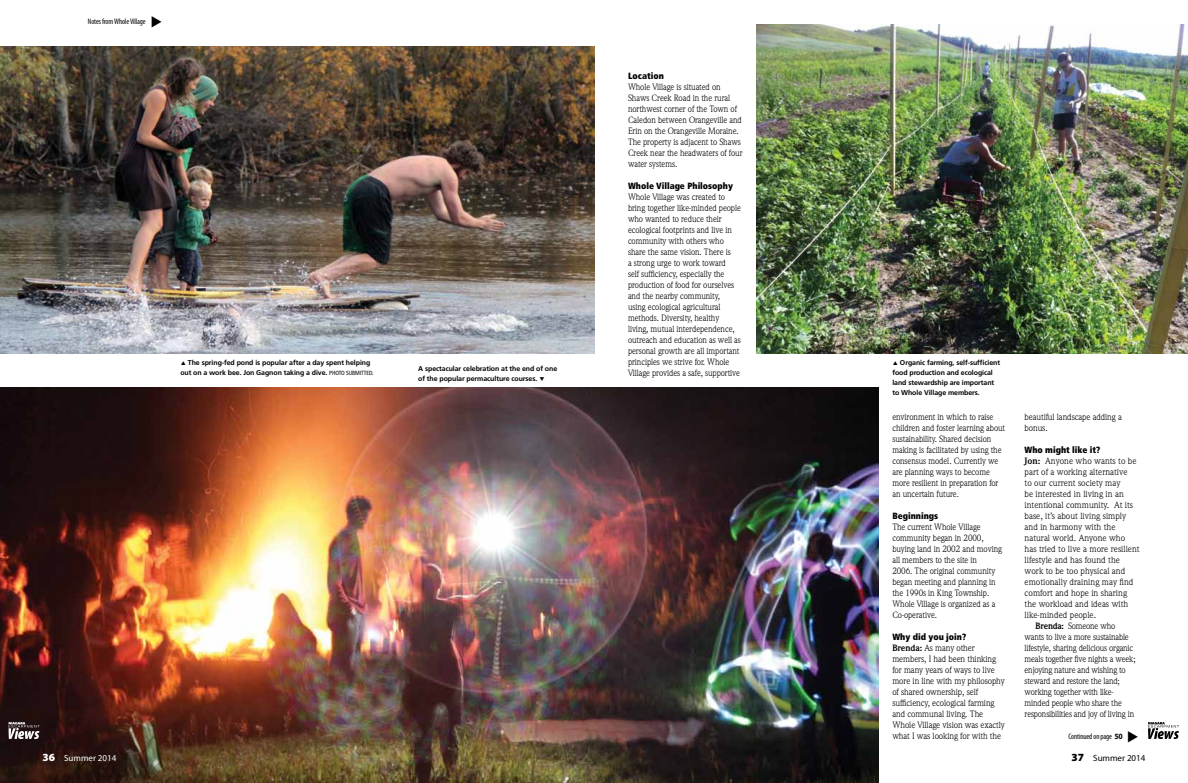
<style>
.page{position:relative;width:1188px;height:783px;background:#fff}
.page>*{position:absolute;margin:0;border:0;box-sizing:border-box;transform-origin:0 0}
.t1{font:9px/11px "Weidemann";letter-spacing:-.01em;color:#000}
.t2{font:900 condensed 9px "Frutiger";color:#000}
.t3{font:9px "Myriad Pro";color:#fff}
.t4{font:9px "Myriad Pro";color:#000}
.t5{font:condensed 8px "Myriad Pro";letter-spacing:-.01em;color:#000}
.t6{font:700 7px/10px "Frutiger";letter-spacing:-.01em;color:#000}
.s1{font-weight:400;font-stretch:condensed;font-size:6px}
.s2{font-weight:700}
.s3{font-weight:700;font-stretch:normal}
.s4{font-weight:900;font-size:11px}
</style>
<div class="page">
<img style="left:0;top:387px;width:878px;height:396px">
<img style="left:0;top:46px;width:594px;height:308px">
<img style="left:756px;top:25px;width:432px;height:329px">
<svg style="left:1148px;top:722px;width:31px;height:17px"></svg>
<svg style="left:9px;top:722px;width:31px;height:17px"></svg>
<p class="t5" style="left:88px;top:17px;width:59px">Notes from Whole Village</p>
<p class="t2" style="left:628px;top:70px;width:37px">Location</p>
<p class="t1" style="left:628px;top:81px;width:116px">Whole Village is situated on<br>Shaws Creek Road in the rural northwest corner of the Town of<br>Caledon between Orangeville and<br>Erin on the Orangeville Moraine.<br>The property is adjacent to Shaws<br>Creek near the headwaters of four water systems.</p>
<p class="t2" style="left:628px;top:180px;width:107px">Whole Village Philosophy</p>
<p class="t1" style="left:628px;top:191px;width:115px">Whole Village was created to bring together like-minded people who wanted to reduce their ecological footprints and live in community with others who share the same vision. There is<br>a strong urge to work toward<br>self sufficiency, especially the production of food for ourselves and the nearby community,<br>using ecological agricultural methods. Diversity, healthy living, mutual interdependence, outreach and education as well as personal growth are all important principles we strive for. Whole<br>Village provides a safe, supportive</p>
<p class="t6" style="left:180px;top:358px;width:195px">▲ The spring-fed pond is popular after a day spent helping out on a work bee. Jon Gagnon taking a dive. <span class="s1">PHOTO SUBMITTED.</span></p>
<p class="t6" style="left:892px;top:358px;width:109px">▲ Organic farming, self-sufficient food production and ecological land stewardship are important to Whole Village members.</p>
<p class="t6" style="left:418px;top:364px;width:141px">A spectacular celebration at the end of one of the popular permaculture courses. ▼</p>
<p class="t1" style="left:892px;top:411px;width:114px">environment in which to raise children and foster learning about sustainability. Shared decision making is facilitated by using the consensus model. Currently we are planning ways to become more resilient in preparation for an uncertain future.</p>
<p class="t2" style="left:892px;top:510px;width:47px">Beginnings</p>
<p class="t1" style="left:892px;top:521px;width:111px">The current Whole Village community began in 2000, buying land in 2002 and moving all members to the site in<br>2006. The original community began meeting and planning in the 1990s in King Township.<br>Whole Village is organized as a<br>Co-operative.</p>
<p class="t2" style="left:892px;top:631px;width:75px">Why did you join?</p>
<p class="t1" style="left:892px;top:642px;width:114px"><span class="s2">Brenda:</span> As many other members, I had been thinking for many years of ways to live more in line with my philosophy of shared ownership, self sufficiency, ecological farming and communal living. The<br>Whole Village vision was exactly what I was looking for with the</p>
<p class="t1" style="left:1025px;top:411px;width:99px">beautiful landscape adding a bonus.</p>
<p class="t2" style="left:1025px;top:444px;width:77px">Who might like it?</p>
<p class="t1" style="left:1025px;top:455px;width:113px"><span class="s2">Jon:</span> Anyone who wants to be</p>
<p class="t1" style="left:1025px;top:466px;width:104px">part of a working alternative</p>
<p class="t1" style="left:1025px;top:477px;width:97px">to our current society may</p>
<p class="t1" style="left:1025px;top:488px;width:101px">be interested in living in an</p>
<p class="t1" style="left:1025px;top:499px;width:110px">intentional community. At its</p>
<p class="t1" style="left:1025px;top:510px;width:103px">base, it’s about living simply</p>
<p class="t1" style="left:1025px;top:521px;width:92px">and in harmony with the</p>
<p class="t1" style="left:1025px;top:532px;width:102px">natural world. Anyone who</p>
<p class="t1" style="left:1025px;top:543px;width:117px">has tried to live a more resilient</p>
<p class="t1" style="left:1025px;top:554px;width:97px">lifestyle and has found the</p>
<p class="t1" style="left:1025px;top:565px;width:102px">work to be too physical and</p>
<p class="t1" style="left:1025px;top:576px;width:110px">emotionally draining may find</p>
<p class="t1" style="left:1025px;top:587px;width:104px">comfort and hope in sharing</p>
<p class="t1" style="left:1025px;top:598px;width:105px">the workload and ideas with</p>
<p class="t1" style="left:1025px;top:609px;width:73px">like-minded people.</p>
<p class="t1" style="left:1036px;top:620px;width:81px"><span class="s2">Brenda:</span> Someone who</p>
<p class="t1" style="left:1025px;top:631px;width:106px">wants to live a more sustainable</p>
<p class="t1" style="left:1025px;top:642px;width:110px">lifestyle, sharing delicious organic</p>
<p class="t1" style="left:1025px;top:653px;width:113px">meals together five nights a week;</p>
<p class="t1" style="left:1025px;top:664px;width:103px">enjoying nature and wishing to</p>
<p class="t1" style="left:1025px;top:675px;width:97px">steward and restore the land;</p>
<p class="t1" style="left:1025px;top:686px;width:91px">working together with like-</p>
<p class="t1" style="left:1025px;top:697px;width:99px">minded people who share the</p>
<p class="t1" style="left:1025px;top:708px;width:111px">responsibilities and joy of living in</p>
<p class="t5" style="left:1069px;top:732px;width:56px">Continued on page <span class="s3">50</span></p>
<p class="t3" style="left:43px;top:752px;width:75px"><span class="s4">36</span> Summer 2014</p>
<p class="t4" style="left:1072px;top:752px;width:75px"><span class="s4">37</span> Summer 2014</p>
</div>
